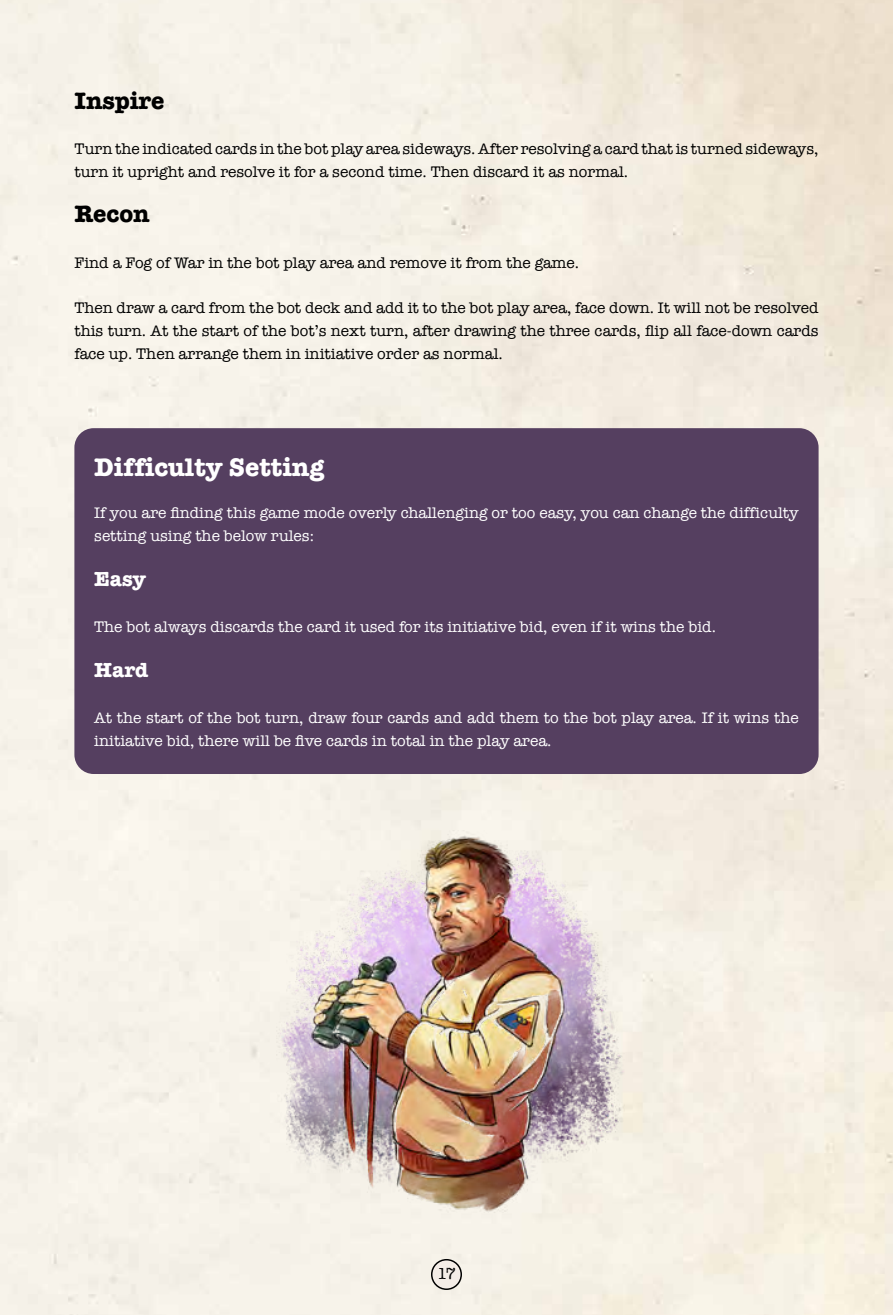
<style>
.page{position:relative;width:893px;height:1315px;background:#fff}
.page>*{position:absolute;margin:0;border:0;box-sizing:border-box;transform-origin:0 0}
.t1{font:700 26.25px "American Typewriter";color:#fff}
.t2{font:700 24.5px "American Typewriter";color:#000}
.t3{font:700 21px "American Typewriter";color:#fff}
.t4{font:16.45px "American Typewriter";color:#000}
.t5{font:15.75px/22.8px "American Typewriter";color:#000}
.t6{font:15.75px/22.8px "American Typewriter";color:#fff}
</style>
<div class="page">
<img style="left:0;top:0;width:893px;height:1315px">
<div style="left:432px;top:1259px;width:29px;height:30px;background:#f4ede7;border-radius:50%"></div>
<div style="left:431px;top:1259px;width:31px;height:31px;border:1px solid #000;border-radius:50%"></div>
<img style="left:268px;top:822px;width:357px;height:393px">
<div style="left:74px;top:428px;width:745px;height:346px;background:#553f60;border-radius:19px"></div>
<h2 class="t2" style="left:74px;top:79px;width:92px">Inspire</h2>
<p class="t5" style="left:74px;top:137px;width:746px">Turn the indicated cards in the bot play area sideways. After resolving a card that is turned sideways, turn it upright and resolve it for a second time. Then discard it as normal.</p>
<h2 class="t2" style="left:74px;top:193px;width:77px">Recon</h2>
<p class="t5" style="left:74px;top:251px;width:506px">Find a Fog of War in the bot play area and remove it from the game.</p>
<p class="t5" style="left:74px;top:296px;width:746px;text-align:justify">Then draw a card from the bot deck and add it to the bot play area, face down. It will not be resolved this turn. At the start of the bot’s next turn, after drawing the three cards, flip all face-down cards face up. Then arrange them in initiative order as normal.</p>
<h1 class="t1" style="left:94px;top:445px;width:232px">Difficulty Setting</h1>
<p class="t6" style="left:94px;top:501px;width:706px">If you are finding this game mode overly challenging or too easy, you can change the difficulty setting using the below rules:</p>
<h3 class="t3" style="left:94px;top:561px;width:53px">Easy</h3>
<p class="t6" style="left:94px;top:615px;width:623px">The bot always discards the card it used for its initiative bid, even if it wins the bid.</p>
<h3 class="t3" style="left:94px;top:652px;width:56px">Hard</h3>
<p class="t6" style="left:94px;top:706px;width:706px">At the start of the bot turn, draw four cards and add them to the bot play area. If it wins the initiative bid, there will be five cards in total in the play area.</p>
<p class="t4" style="left:437px;top:1261px;width:20px">17</p>
</div>
